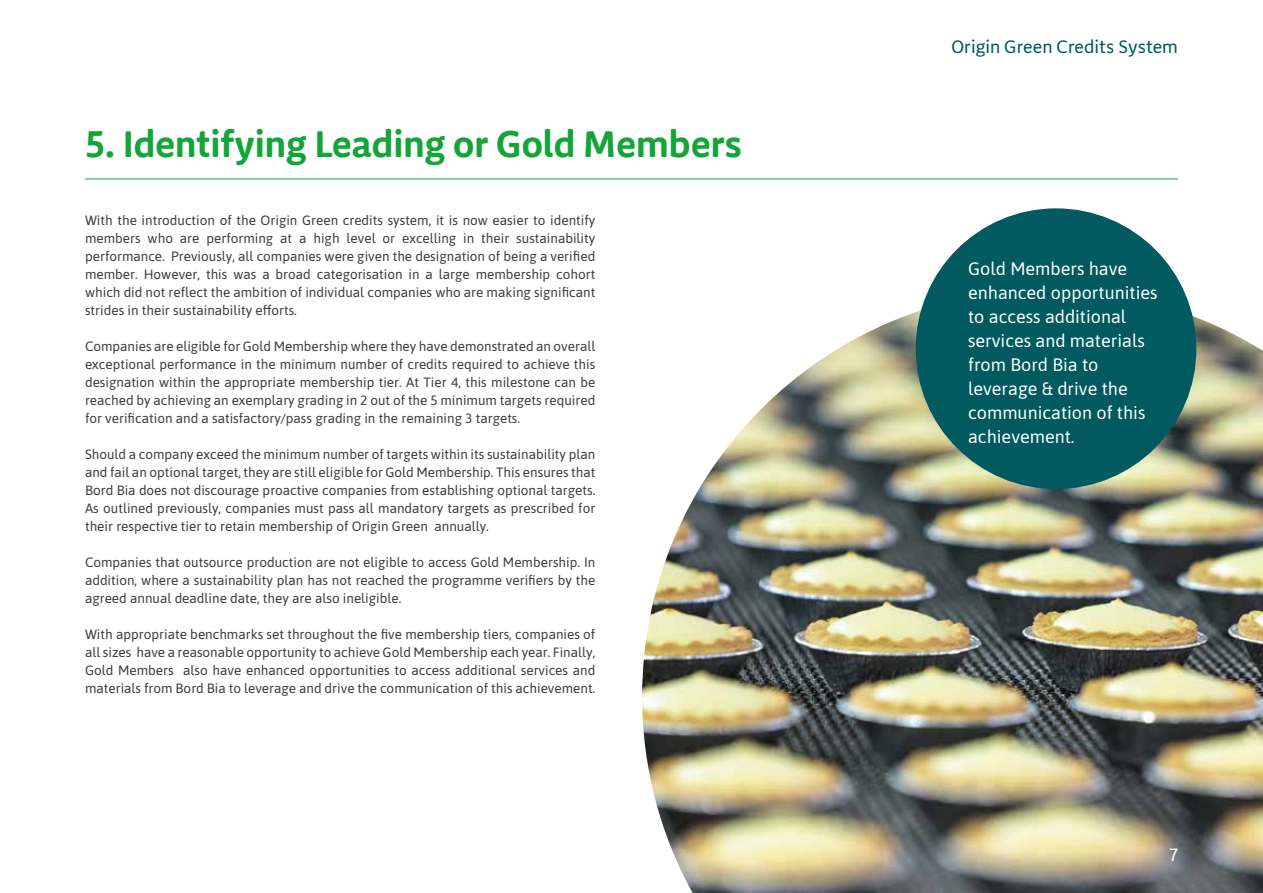
<style>
.page{position:relative;width:1263px;height:893px;background:#fff}
.page>*{position:absolute;margin:0;border:0;box-sizing:border-box;transform-origin:0 0}
.t1{font:700 37.5px "Bord Bia Sans";color:#13a538}
.t2{font:18px/24px "Asap";color:#fff}
.t3{font:18px "Bord Bia Sans";color:#005a60}
.t4{font:18px "Bord Bia Sans";color:#fff}
.t5{font:13.5px/18px "Asap";color:#3c3c3b;text-align:justify}
</style>
<div class="page">
<img style="left:642px;top:291px;width:621px;height:602px">
<hr style="left:85px;top:179px;width:1093px;height:1px;background:#13a538">
<div style="left:916px;top:208px;width:280px;height:281px;background:#005a60;border-radius:50%"></div>
<h1 class="t1" style="left:85px;top:122px;width:658px">5. Identifying Leading or Gold Members</h1>
<p class="t5" style="left:85px;top:211px;width:512px">With the introduction of the Origin Green credits system, it is now easier to identify members who are performing at a high level or excelling in their sustainability performance. Previously, all companies were given the designation of being a verified member. However, this was a broad categorisation in a large membership cohort which did not reflect the ambition of individual companies who are making significant strides in their sustainability efforts.</p>
<p class="t5" style="left:85px;top:337px;width:512px">Companies are eligible for Gold Membership where they have demonstrated an overall exceptional performance in the minimum number of credits required to achieve this designation within the appropriate membership tier. At Tier 4, this milestone can be reached by achieving an exemplary grading in 2 out of the 5 minimum targets required for verification and a satisfactory/pass grading in the remaining 3 targets.</p>
<p class="t5" style="left:85px;top:445px;width:512px">Should a company exceed the minimum number of targets within its sustainability plan and fail an optional target, they are still eligible for Gold Membership. This ensures that Bord Bia does not discourage proactive companies from establishing optional targets.<br>As outlined previously, companies must pass all mandatory targets as prescribed for their respective tier to retain membership of Origin Green annually.</p>
<p class="t5" style="left:85px;top:553px;width:512px">Companies that outsource production are not eligible to access Gold Membership. In addition, where a sustainability plan has not reached the programme verifiers by the agreed annual deadline date, they are also ineligible.</p>
<p class="t5" style="left:85px;top:625px;width:512px">With appropriate benchmarks set throughout the five membership tiers, companies of all sizes have a reasonable opportunity to achieve Gold Membership each year. Finally, Gold Members also have enhanced opportunities to access additional services and materials from Bord Bia to leverage and drive the communication of this achievement.</p>
<h2 class="t3" style="left:951px;top:37px;width:228px">Origin Green Credits System</h2>
<h2 class="t2" style="left:968px;top:255px;width:191px">Gold Members have enhanced opportunities to access additional services and materials from Bord Bia to leverage &amp; drive the communication of this achievement.</h2>
<h2 class="t4" style="left:1169px;top:845px;width:10px">7</h2>
</div>
